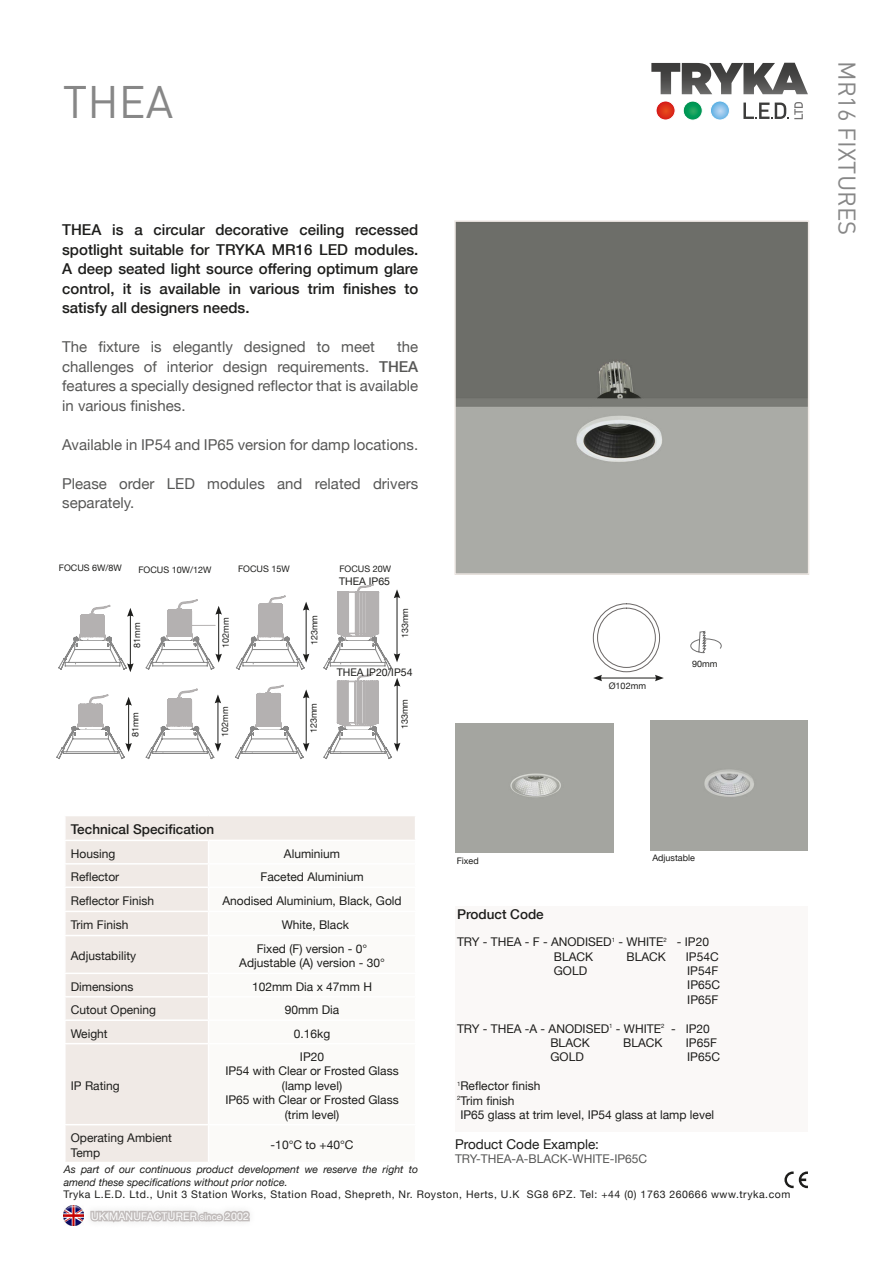
<style>
.page{position:relative;width:893px;height:1263px;background:#fff}
.page>*{position:absolute;margin:0;border:0;box-sizing:border-box;transform-origin:0 0}
.t1{font:45px "DIN";color:#878787}
.t2{font:24px "DIN";color:#878787}
.t3{font:15px/19.5px "Helvetica Neue";color:#575756;text-align:justify}
.t4{font:500 15px/19.5px "Helvetica Neue";color:#1d1d1b;text-align:justify}
.t5{font:500 13.5px "Helvetica Neue";color:#1d1d1b}
.t6{font:13.5px "Helvetica Neue";color:#1d1d1b}
.t7{font:12px/14.4px "Helvetica Neue";color:#1d1d1b}
.t8{font:12px "Helvetica Neue";color:#575756}
.t9{font:10.5px/21.6px "Helvetica Neue";letter-spacing:.05em;color:#1d1d1b}
.t10{font:italic 10.5px/12.6px "Helvetica Neue";color:#1d1d1b}
.t11{font:10.5px "Helvetica Neue";color:#1d1d1b}
.t12{font:9px "Helvetica Neue";color:#1d1d1b}
.s1{font-weight:500}
.s2{color:#fff}
.s3{font-size:9px;color:#fff}
</style>
<div class="page">
<svg style="left:784px;top:1171px;width:24px;height:17px"></svg>
<svg style="left:90px;top:1210px;width:160px;height:13px"></svg>
<img style="left:64px;top:1206px;width:20px;height:20px">
<svg style="left:683px;top:101px;width:19px;height:19px"></svg>
<div style="left:683px;top:101px;width:19px;height:19px;border:1px solid #fff;border-radius:50%"></div>
<svg style="left:710px;top:101px;width:19px;height:19px"></svg>
<div style="left:710px;top:101px;width:20px;height:19px;border:1px solid #fff;border-radius:50%"></div>
<svg style="left:656px;top:101px;width:19px;height:19px"></svg>
<div style="left:656px;top:101px;width:19px;height:19px;border:1px solid #fff;border-radius:50%"></div>
<svg style="left:743px;top:102px;width:60px;height:17px"></svg>
<svg style="left:651px;top:63px;width:157px;height:31px"></svg>
<div style="left:455px;top:906px;width:352px;height:225px;background:#faf8f7"></div>
<div style="left:66px;top:816px;width:142px;height:203px;background:#f0eae6"></div>
<div style="left:65px;top:1020px;width:144px;height:24px;background:#f0eae6"></div>
<div style="left:65px;top:1044px;width:144px;height:81px;background:#f0eae6"></div>
<div style="left:209px;top:1044px;width:207px;height:81px;background:#fbfaf8"></div>
<div style="left:65px;top:1125px;width:144px;height:37px;background:#f0eae6"></div>
<div style="left:209px;top:1125px;width:207px;height:37px;background:#fbfaf8"></div>
<hr style="left:64px;top:840px;width:145px;height:1px;background:#fff">
<hr style="left:64px;top:863px;width:145px;height:1px;background:#fff">
<hr style="left:64px;top:886px;width:145px;height:2px;background:#fff">
<hr style="left:64px;top:911px;width:145px;height:1px;background:#fff">
<hr style="left:64px;top:935px;width:145px;height:1px;background:#fff">
<hr style="left:64px;top:972px;width:145px;height:2px;background:#fff">
<hr style="left:64px;top:996px;width:145px;height:1px;background:#fff">
<hr style="left:64px;top:1019px;width:145px;height:2px;background:#fff">
<hr style="left:64px;top:1021px;width:2px;height:22px;background:#fff">
<svg style="left:208px;top:816px;width:207px;height:227px"></svg>
<hr style="left:64px;top:1043px;width:145px;height:1px;background:#fff">
<hr style="left:64px;top:1044px;width:2px;height:80px;background:#fff">
<hr style="left:208px;top:1044px;width:1px;height:80px;background:#fff">
<hr style="left:415px;top:1044px;width:1px;height:80px;background:#fff">
<hr style="left:64px;top:1124px;width:145px;height:1px;background:#fff">
<hr style="left:64px;top:1125px;width:2px;height:37px;background:#fff">
<hr style="left:209px;top:1124px;width:207px;height:1px;background:#fff">
<hr style="left:208px;top:1125px;width:1px;height:37px;background:#fff">
<hr style="left:415px;top:1125px;width:1px;height:37px;background:#fff">
<img style="left:457px;top:223px;width:349px;height:349px">
<div style="left:454px;top:220px;width:355px;height:355px;border:2px solid #f0eae6"></div>
<div style="left:456px;top:723px;width:157px;height:130px;background:#a4a5a0"></div>
<div style="left:651px;top:720px;width:157px;height:130px;background:#a4a5a0"></div>
<svg style="left:56px;top:584px;width:344px;height:175px"></svg>
<div style="left:343px;top:730px;width:29px;height:7px;background:#fff"></div>
<svg style="left:690px;top:630px;width:32px;height:24px"></svg>
<svg style="left:593px;top:603px;width:71px;height:78px"></svg>
<h1 class="t1" style="left:63px;top:73px;width:112px">THEA</h1>
<p class="t4" style="left:62px;top:220px;width:358px">THEA is a circular decorative ceiling recessed spotlight suitable for TRYKA MR16 LED modules.<br>A deep seated light source offering optimum glare control, it is available in various trim finishes to satisfy all designers needs.</p>
<p class="t3" style="left:62px;top:336px;width:314px">The fixture is elegantly designed to meet</p>
<p class="t3" style="left:62px;top:336px;width:358px;text-indent:335px">the challenges of interior design requirements. <span class="s1">THEA </span>features a specially designed reflector that is available in various finishes.</p>
<p class="t3" style="left:62px;top:434px;width:358px">Available in IP54 and IP65 version for damp locations.</p>
<p class="t3" style="left:62px;top:473px;width:358px">Please order LED modules and related drivers separately.</p>
<p class="t12" style="left:59px;top:560px;width:65px">FOCUS 6W/8W</p>
<p class="t12" style="left:138px;top:562px;width:75px">FOCUS 10W/12W</p>
<p class="t12" style="left:238px;top:561px;width:53px">FOCUS 15W</p>
<p class="t12" style="left:339px;top:561px;width:53px">FOCUS 20W</p>
<p class="t11" style="left:339px;top:572px;width:52px">THEA IP65</p>
<p class="t12" style="left:129px;top:648px;width:27px;rotate:-90deg">81mm</p>
<p class="t12" style="left:218px;top:648px;width:32px;rotate:-90deg">102mm</p>
<p class="t12" style="left:307px;top:645px;width:32px;rotate:-90deg">123mm</p>
<p class="t12" style="left:397px;top:638px;width:32px;rotate:-90deg">133mm</p>
<p class="t11" style="left:337px;top:663px;width:77px">THEA IP20/IP54</p>
<p class="t12" style="left:128px;top:737px;width:27px;rotate:-90deg">81mm</p>
<p class="t12" style="left:217px;top:737px;width:32px;rotate:-90deg">102mm</p>
<p class="t12" style="left:306px;top:733px;width:32px;rotate:-90deg">123mm</p>
<p class="t12" style="left:397px;top:729px;width:32px;rotate:-90deg">133mm</p>
<p class="t5" style="left:71px;top:819px;width:145px">Technical Specification</p>
<p class="t7" style="left:71px;top:845px;width:46px">Housing</p>
<p class="t7" style="left:284px;top:845px;width:58px">Aluminium</p>
<p class="t7" style="left:71px;top:869px;width:50px">Reflector</p>
<p class="t7" style="left:260px;top:869px;width:105px">Faceted Aluminium</p>
<p class="t7" style="left:71px;top:893px;width:85px">Reflector Finish</p>
<p class="t7" style="left:222px;top:893px;width:181px">Anodised Aluminium, Black, Gold</p>
<p class="t7" style="left:71px;top:917px;width:59px">Trim Finish</p>
<p class="t7" style="left:282px;top:917px;width:69px">White, Black</p>
<p class="t7" style="left:71px;top:948px;width:67px">Adjustability</p>
<p class="t7" style="left:239px;top:941px;width:147px;text-align:center">Fixed (F) version - 0°<br>Adjustable (A) version - 30°</p>
<p class="t7" style="left:71px;top:978px;width:64px">Dimensions</p>
<p class="t7" style="left:252px;top:978px;width:122px">102mm Dia x 47mm H</p>
<p class="t7" style="left:71px;top:1002px;width:87px">Cutout Opening</p>
<p class="t7" style="left:285px;top:1002px;width:56px">90mm Dia</p>
<p class="t7" style="left:71px;top:1025px;width:38px">Weight</p>
<p class="t7" style="left:294px;top:1025px;width:38px">0.16kg</p>
<p class="t7" style="left:71px;top:1077px;width:50px">IP Rating</p>
<p class="t7" style="left:225px;top:1049px;width:175px;text-align:center">IP20<br>IP54 with Clear or Frosted Glass (lamp level)<br>IP65 with Clear or Frosted Glass (trim level)</p>
<p class="t7" style="left:71px;top:1130px;width:103px">Operating Ambient<br>Temp</p>
<p class="t7" style="left:271px;top:1137px;width:84px">-10°C to +40°C</p>
<p class="t12" style="left:609px;top:678px;width:39px">Ø102mm</p>
<p class="t12" style="left:692px;top:656px;width:27px">90mm</p>
<p class="t12" style="left:457px;top:853px;width:23px">Fixed</p>
<p class="t12" style="left:652px;top:850px;width:44px">Adjustable</p>
<p class="t5" style="left:457px;top:903px;width:88px">Product Code</p>
<p class="t7" style="left:554px;top:934px;width:157px;text-indent:-97px">TRY - THEA - F - ANODISED<sup>1</sup> - WHITE<sup>2</sup> - IP20<br>BLACK</p>
<p class="t7" style="left:626px;top:948px;width:41px">BLACK</p>
<p class="t7" style="left:686px;top:948px;width:34px">IP54C</p>
<p class="t7" style="left:554px;top:963px;width:35px">GOLD</p>
<p class="t7" style="left:687px;top:963px;width:34px">IP54F<br>IP65C<br>IP65F</p>
<p class="t7" style="left:550px;top:1020px;width:161px;text-indent:-93px">TRY - THEA -A - ANODISED<sup>1</sup> - WHITE<sup>2</sup> - IP20<br>BLACK</p>
<p class="t7" style="left:623px;top:1035px;width:41px">BLACK</p>
<p class="t7" style="left:686px;top:1035px;width:33px">IP65F</p>
<p class="t7" style="left:550px;top:1049px;width:35px">GOLD</p>
<p class="t7" style="left:687px;top:1049px;width:34px">IP65C</p>
<p class="t7" style="left:457px;top:1078px;width:259px"><sup>1</sup>Reflector finish<br><sup>2</sup>Trim finish<br>IP65 glass at trim level, IP54 glass at lamp level</p>
<p class="t6" style="left:455px;top:1132px;width:146px">Product Code Example:</p>
<p class="t8" style="left:455px;top:1148px;width:194px">TRY-THEA-A-BLACK-WHITE-IP65C</p>
<p class="t10" style="left:64px;top:1163px;width:356px">As part of our continuous product development we reserve the right to amend these specifications without prior notice.</p>
<p class="t9" style="left:91px;top:1183px;width:701px;text-indent:-28px">Tryka L.E.D. Ltd., Unit 3 Station Works, Station Road, Shepreth, Nr. Royston, Herts, U.K SG8 6PZ. Tel: +44 (0) 1763 260666 www.tryka.com<br><span class="s2">UK MANUFACTURER</span> <span class="s3">since</span> <span class="s2">2002</span></p>
<h2 class="t2" style="left:862px;top:61px;width:176px;rotate:90deg">MR16 FIXTURES</h2>
</div>
